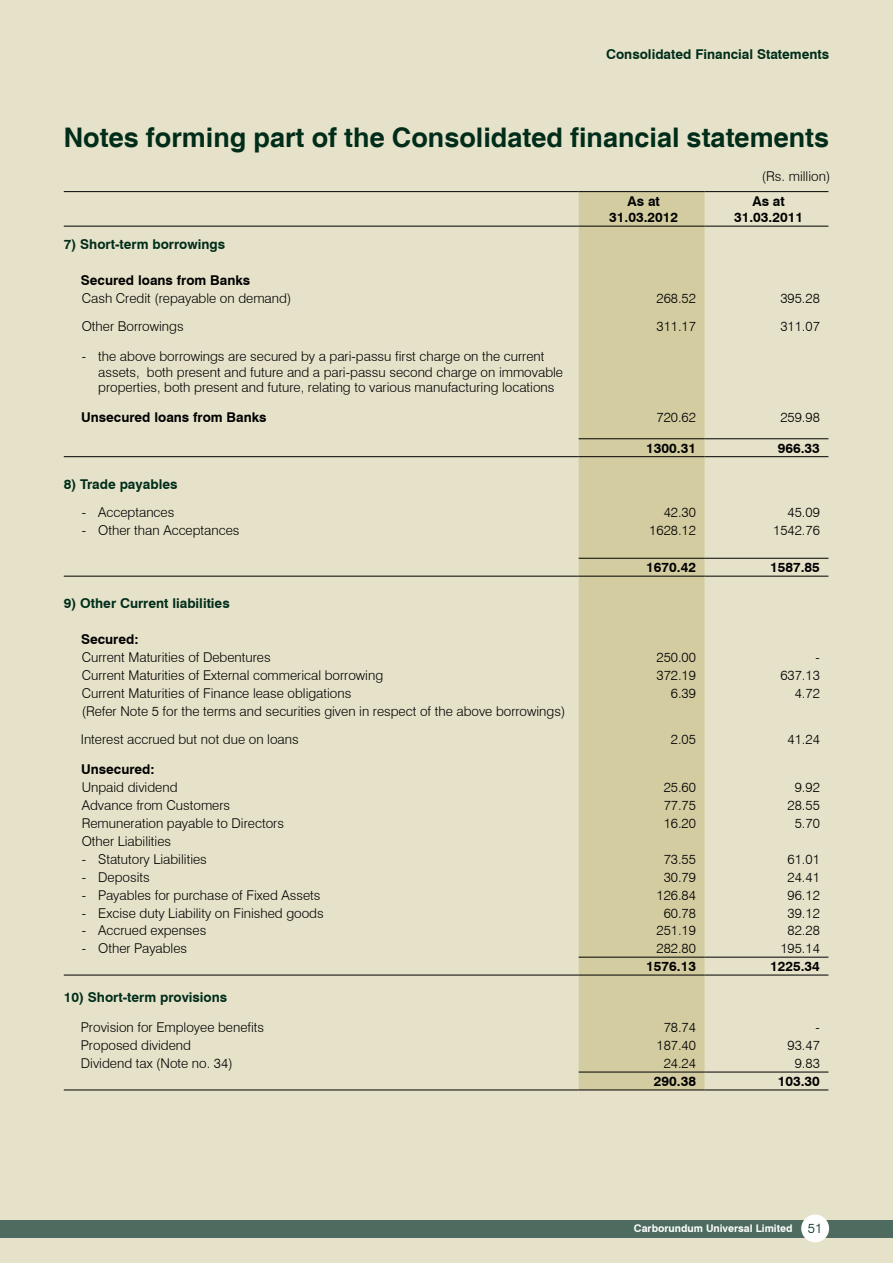
<style>
.page{position:relative;width:893px;height:1263px;background:#e6e2c9}
.page>*{position:absolute;margin:0;border:0;box-sizing:border-box;transform-origin:0 0}
.t1{font:700 27px "Helvetica";color:#002d1a}
.t2{font:300 13.5px/15.3px "Swiss 721 BT";color:#000}
.t3{font:700 13.5px/15.8px "Swiss 721 BT";color:#000;text-align:center}
.t4{font:700 13.5px "Swiss 721 BT";color:#002d1a}
.t5{font:700 10.5px "Swiss 721 BT";color:#fff}
.s1{font-weight:300;font-size:13.5px;color:#002d1a}
</style>
<div class="page">
<div style="left:0;top:1220px;width:893px;height:17px;background:#4d6c5f"></div>
<div style="left:801px;top:1214px;width:28px;height:28px;background:#fff;border-radius:50%"></div>
<div style="left:579px;top:192px;width:125px;height:897px;background:#d3cca1"></div>
<hr style="left:579px;top:957px;width:125px;height:1px;background:#000">
<hr style="left:704px;top:957px;width:124px;height:1px;background:#000">
<hr style="left:579px;top:558px;width:125px;height:1px;background:#000">
<hr style="left:704px;top:558px;width:124px;height:1px;background:#000">
<hr style="left:579px;top:438px;width:125px;height:1px;background:#000">
<hr style="left:704px;top:438px;width:124px;height:1px;background:#000">
<hr style="left:579px;top:1072px;width:125px;height:1px;background:#000">
<hr style="left:704px;top:1072px;width:124px;height:1px;background:#000">
<hr style="left:64px;top:191px;width:515px;height:1px;background:#000">
<hr style="left:579px;top:191px;width:125px;height:1px;background:#000">
<hr style="left:704px;top:191px;width:124px;height:1px;background:#000">
<hr style="left:64px;top:226px;width:515px;height:1px;background:#000">
<hr style="left:579px;top:226px;width:125px;height:1px;background:#000">
<hr style="left:704px;top:226px;width:124px;height:1px;background:#000">
<hr style="left:64px;top:975px;width:515px;height:1px;background:#000">
<hr style="left:579px;top:975px;width:125px;height:1px;background:#000">
<hr style="left:704px;top:975px;width:124px;height:1px;background:#000">
<hr style="left:64px;top:1089px;width:515px;height:1px;background:#000">
<hr style="left:579px;top:1089px;width:125px;height:1px;background:#000">
<hr style="left:704px;top:1089px;width:124px;height:1px;background:#000">
<hr style="left:64px;top:576px;width:515px;height:1px;background:#000">
<hr style="left:579px;top:576px;width:125px;height:1px;background:#000">
<hr style="left:704px;top:576px;width:124px;height:1px;background:#000">
<hr style="left:64px;top:456px;width:515px;height:1px;background:#000">
<hr style="left:579px;top:456px;width:125px;height:1px;background:#000">
<hr style="left:704px;top:456px;width:124px;height:1px;background:#000">
<p class="t4" style="left:606px;top:46px;width:225px">Consolidated Financial Statements</p>
<h1 class="t1" style="left:64px;top:121px;width:767px">Notes forming part of the Consolidated financial statements</h1>
<p class="t2" style="left:762px;top:168px;width:70px">(Rs. million)</p>
<p class="t3" style="left:609px;top:193px;width:70px">As at<br>31.03.2012</p>
<p class="t3" style="left:734px;top:193px;width:70px">As at<br>31.03.2011</p>
<p class="t4" style="left:64px;top:236px;width:163px">7) Short-term borrowings</p>
<p class="t3" style="left:81px;top:272px;width:171px">Secured loans from Banks</p>
<p class="t2" style="left:82px;top:290px;width:211px">Cash Credit (repayable on demand)</p>
<p class="t2" style="left:656px;top:290px;width:41px">268.52</p>
<p class="t2" style="left:780px;top:290px;width:41px">395.28</p>
<p class="t2" style="left:82px;top:318px;width:103px">Other Borrowings</p>
<p class="t2" style="left:656px;top:318px;width:41px">311.17</p>
<p class="t2" style="left:780px;top:318px;width:41px">311.07</p>
<p class="t2" style="left:98px;top:349px;width:466px;text-indent:-16px">- the above borrowings are secured by a pari-passu first charge on the current assets, both present and future and a pari-passu second charge on immovable properties, both present and future, relating to various manufacturing locations</p>
<p class="t3" style="left:81px;top:410px;width:187px">Unsecured loans from Banks</p>
<p class="t2" style="left:656px;top:410px;width:41px">720.62</p>
<p class="t2" style="left:780px;top:410px;width:41px">259.98</p>
<p class="t3" style="left:646px;top:440px;width:51px">1300.31</p>
<p class="t3" style="left:778px;top:440px;width:44px">966.33</p>
<p class="t4" style="left:64px;top:476px;width:115px">8) Trade payables</p>
<p class="t2" style="left:82px;top:504px;width:94px">- Acceptances</p>
<p class="t2" style="left:664px;top:504px;width:34px">42.30</p>
<p class="t2" style="left:788px;top:504px;width:34px">45.09</p>
<p class="t2" style="left:82px;top:522px;width:159px">- Other than Acceptances</p>
<p class="t2" style="left:649px;top:522px;width:48px">1628.12</p>
<p class="t2" style="left:773px;top:522px;width:48px">1542.76</p>
<p class="t3" style="left:646px;top:559px;width:51px">1670.42</p>
<p class="t3" style="left:770px;top:559px;width:51px">1587.85</p>
<p class="t4" style="left:64px;top:595px;width:167px">9) Other Current liabilities</p>
<p class="t3" style="left:81px;top:631px;width:59px">Secured:</p>
<p class="t2" style="left:82px;top:649px;width:190px">Current Maturities of Debentures</p>
<p class="t2" style="left:656px;top:649px;width:41px">250.00</p>
<p class="t2" style="left:815px;top:649px;width:6px">-</p>
<p class="t2" style="left:82px;top:667px;width:303px">Current Maturities of External commerical borrowing</p>
<p class="t2" style="left:656px;top:667px;width:41px">372.19</p>
<p class="t2" style="left:780px;top:667px;width:41px">637.13</p>
<p class="t2" style="left:82px;top:685px;width:271px">Current Maturities of Finance lease obligations</p>
<p class="t2" style="left:671px;top:685px;width:27px">6.39</p>
<p class="t2" style="left:795px;top:685px;width:27px">4.72</p>
<p class="t2" style="left:81px;top:697px;width:486px;line-height:28.2px">(Refer Note 5 for the terms and securities given in respect of the above borrowings)<br>Interest accrued but not due on loans</p>
<p class="t2" style="left:671px;top:731px;width:27px">2.05</p>
<p class="t2" style="left:788px;top:731px;width:34px">41.24</p>
<p class="t3" style="left:81px;top:761px;width:75px">Unsecured:</p>
<p class="t2" style="left:82px;top:779px;width:97px">Unpaid dividend</p>
<p class="t2" style="left:664px;top:779px;width:34px">25.60</p>
<p class="t2" style="left:795px;top:779px;width:27px">9.92</p>
<p class="t2" style="left:82px;top:797px;width:150px">Advance from Customers</p>
<p class="t2" style="left:664px;top:797px;width:34px">77.75</p>
<p class="t2" style="left:788px;top:797px;width:34px">28.55</p>
<p class="t2" style="left:82px;top:815px;width:204px">Remuneration payable to Directors</p>
<p class="t2" style="left:664px;top:815px;width:34px">16.20</p>
<p class="t2" style="left:795px;top:815px;width:27px">5.70</p>
<p class="t2" style="left:82px;top:833px;width:91px">Other Liabilities</p>
<p class="t2" style="left:82px;top:851px;width:127px">- Statutory Liabilities</p>
<p class="t2" style="left:664px;top:851px;width:34px">73.55</p>
<p class="t2" style="left:788px;top:851px;width:34px">61.01</p>
<p class="t2" style="left:82px;top:869px;width:70px">- Deposits</p>
<p class="t2" style="left:664px;top:869px;width:34px">30.79</p>
<p class="t2" style="left:788px;top:869px;width:34px">24.41</p>
<p class="t2" style="left:82px;top:887px;width:240px">- Payables for purchase of Fixed Assets</p>
<p class="t2" style="left:656px;top:887px;width:41px">126.84</p>
<p class="t2" style="left:788px;top:887px;width:34px">96.12</p>
<p class="t2" style="left:82px;top:905px;width:243px">- Excise duty Liability on Finished goods</p>
<p class="t2" style="left:664px;top:905px;width:34px">60.78</p>
<p class="t2" style="left:788px;top:905px;width:34px">39.12</p>
<p class="t2" style="left:82px;top:923px;width:126px">- Accrued expenses</p>
<p class="t2" style="left:656px;top:923px;width:41px">251.19</p>
<p class="t2" style="left:788px;top:923px;width:34px">82.28</p>
<p class="t2" style="left:82px;top:941px;width:107px">- Other Payables</p>
<p class="t2" style="left:656px;top:941px;width:41px">282.80</p>
<p class="t2" style="left:780px;top:941px;width:41px">195.14</p>
<p class="t3" style="left:646px;top:958px;width:51px">1576.13</p>
<p class="t3" style="left:770px;top:958px;width:51px">1225.34</p>
<p class="t4" style="left:64px;top:989px;width:165px">10) Short-term provisions</p>
<p class="t2" style="left:81px;top:1020px;width:185px">Provision for Employee benefits</p>
<p class="t2" style="left:664px;top:1020px;width:34px">78.74</p>
<p class="t2" style="left:815px;top:1020px;width:6px">-</p>
<p class="t2" style="left:81px;top:1038px;width:112px">Proposed dividend</p>
<p class="t2" style="left:656px;top:1038px;width:41px">187.40</p>
<p class="t2" style="left:788px;top:1038px;width:34px">93.47</p>
<p class="t2" style="left:81px;top:1056px;width:153px">Dividend tax (Note no. 34)</p>
<p class="t2" style="left:664px;top:1056px;width:34px">24.24</p>
<p class="t2" style="left:795px;top:1056px;width:27px">9.83</p>
<p class="t3" style="left:654px;top:1073px;width:44px">290.38</p>
<p class="t3" style="left:778px;top:1073px;width:44px">103.30</p>
<p class="t5" style="left:634px;top:1221px;width:190px">Carborundum Universal Limited <span class="s1">51</span></p>
</div>
